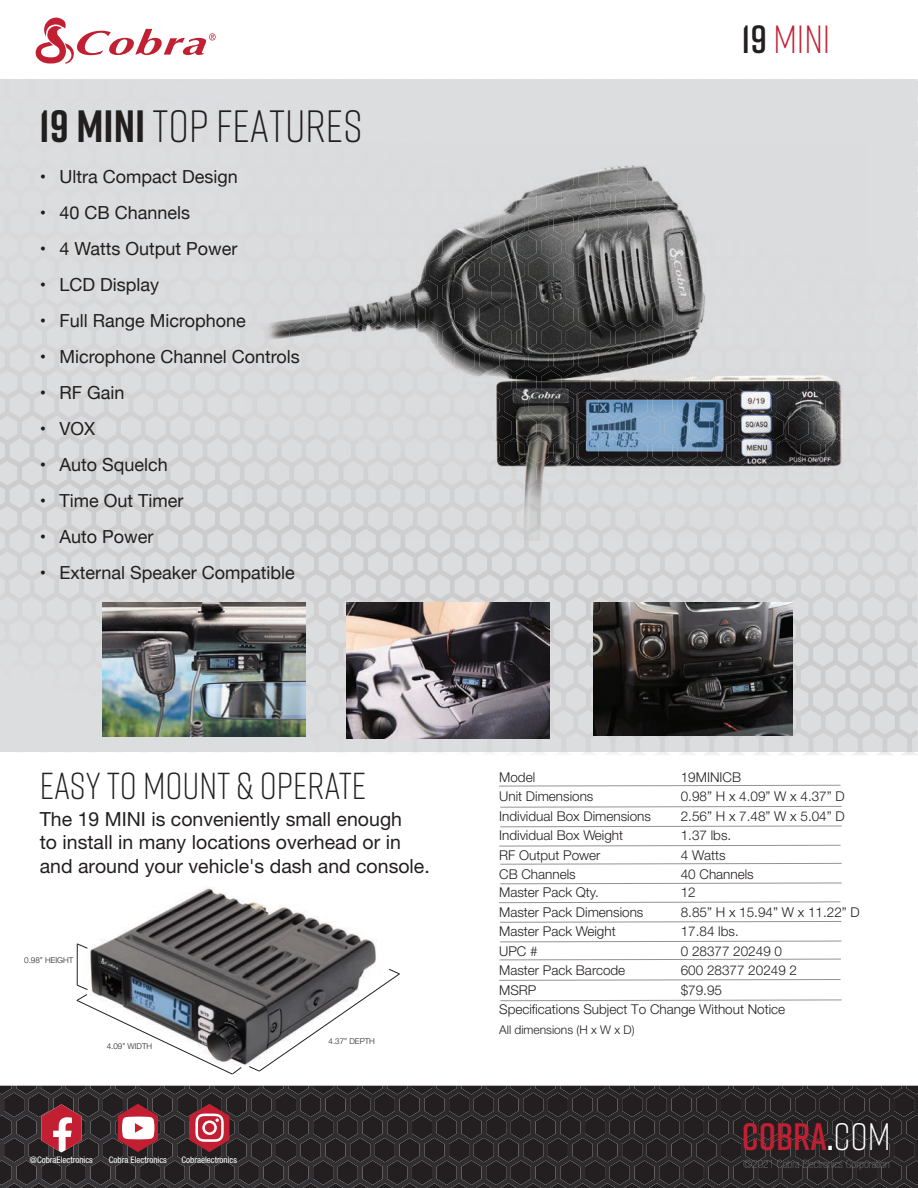
<style>
.page{position:relative;width:918px;height:1188px;background:#fff}
.page>*{position:absolute;margin:0;border:0;box-sizing:border-box;transform-origin:0 0}
.t1{font:300 45.15px "Rift";color:#211e1e}
.t2{font:300 39.3px "Rift";color:#c31f32}
.t3{font:600 38.1px "Rift";color:#c31f32}
.t4{font:300 37.5px "Rift";color:#231f20}
.t5{font:19.5px/23.4px "Helvetica Neue LT Std";color:#231f20}
.t6{font:18px "Helvetica Neue";color:#211e1e}
.t7{font:300 13.5px/19.5px "Helvetica Neue LT Std";color:#231f20}
.t8{font:300 12px "Helvetica Neue LT Std";color:#231f20}
.t9{font:100 condensed 11.4px "Helvetica Neue LT Std";color:#76787b}
.t10{font:condensed 9px "Helvetica Neue LT Std";color:#fff}
.t11{font:300 8.1px "Helvetica Neue LT Std";color:#231f20}
.s1{font-weight:700}
.s2{font-weight:600;color:#231f20}
.s3{color:#fff}
.s4{font-weight:300;color:#fff}
</style>
<div class="page">
<img style="left:0;top:79px;width:269px;height:673px">
<img style="left:864px;top:182px;width:53px;height:570px">
<img style="left:269px;top:541px;width:595px;height:211px">
<img style="left:76px;top:887px;width:301px;height:188px">
<svg style="left:78px;top:944px;width:10px;height:5px"></svg>
<svg style="left:76px;top:985px;width:166px;height:89px"></svg>
<svg style="left:249px;top:969px;width:151px;height:102px"></svg>
<hr style="left:77px;top:944px;width:1px;height:41px;background:#231f20">
<svg style="left:35px;top:17px;width:181px;height:47px"></svg>
<img style="left:0;top:1153px;width:918px;height:35px">
<svg style="left:0;top:1086px;width:918px;height:67px;background:#362b2d"></svg>
<img style="left:103px;top:603px;width:202px;height:134px">
<img style="left:346px;top:603px;width:203px;height:135px">
<img style="left:594px;top:603px;width:199px;height:132px">
<img style="left:244px;top:143px;width:623px;height:149px">
<img style="left:244px;top:292px;width:623px;height:249px">
<svg style="left:499px;top:785px;width:342px;height:1px"></svg>
<svg style="left:500px;top:806px;width:342px;height:2px"></svg>
<svg style="left:500px;top:826px;width:342px;height:1px"></svg>
<svg style="left:499px;top:845px;width:342px;height:1px"></svg>
<svg style="left:500px;top:863px;width:342px;height:2px"></svg>
<svg style="left:500px;top:883px;width:342px;height:1px"></svg>
<svg style="left:499px;top:901px;width:342px;height:2px"></svg>
<svg style="left:500px;top:921px;width:342px;height:2px"></svg>
<svg style="left:500px;top:941px;width:342px;height:1px"></svg>
<svg style="left:499px;top:959px;width:342px;height:1px"></svg>
<svg style="left:499px;top:979px;width:342px;height:2px"></svg>
<svg style="left:500px;top:1000px;width:342px;height:1px"></svg>
<h1 class="t1" style="left:39px;top:95px;width:325px"><span class="s1">19 MINI</span> TOP FEATURES</h1>
<h3 class="t6" style="left:40px;top:164px;width:199px">• Ultra Compact Design</h3>
<h3 class="t6" style="left:40px;top:200px;width:152px">• 40 CB Channels</h3>
<h3 class="t6" style="left:40px;top:236px;width:199px">• 4 Watts Output Power</h3>
<h3 class="t6" style="left:40px;top:272px;width:121px">• LCD Display</h3>
<h3 class="t6" style="left:40px;top:308px;width:207px">• Full Range Microphone</h3>
<h3 class="t6" style="left:40px;top:344px;width:261px">• Microphone Channel Controls</h3>
<h3 class="t6" style="left:40px;top:380px;width:86px">• RF Gain</h3>
<h3 class="t6" style="left:40px;top:416px;width:57px">• VOX</h3>
<h3 class="t6" style="left:40px;top:452px;width:129px">• Auto Squelch</h3>
<h3 class="t6" style="left:40px;top:488px;width:145px">• Time Out Timer</h3>
<h3 class="t6" style="left:40px;top:524px;width:115px">• Auto Power</h3>
<h3 class="t6" style="left:40px;top:560px;width:256px">• External Speaker Compatible</h3>
<h2 class="t2" style="left:741px;top:12px;width:91px"><span class="s2">19</span> MINI</h2>
<h3 class="t4" style="left:40px;top:759px;width:328px">EASY TO MOUNT &amp; OPERATE</h3>
<h3 class="t5" style="left:40px;top:807px;width:392px">The 19 MINI is conveniently small enough<br>to install in many locations overhead or in and around your vehicle's dash and console.</h3>
<p class="t11" style="left:24px;top:955px;width:51px">0.98” HEIGHT</p>
<p class="t11" style="left:107px;top:1041px;width:47px">4.09” WIDTH</p>
<p class="t10" style="left:30px;top:1155px;width:65px">@CobraElectronics</p>
<p class="t10" style="left:109px;top:1155px;width:59px">Cobra Electronics</p>
<p class="t10" style="left:182px;top:1155px;width:57px">Cobraelectronics</p>
<p class="t11" style="left:329px;top:1036px;width:48px">4.37” DEPTH</p>
<p class="t7" style="left:499px;top:767px;width:38px">Model</p>
<p class="t7" style="left:681px;top:767px;width:62px">19MINICB</p>
<p class="t7" style="left:499px;top:786px;width:96px">Unit Dimensions</p>
<p class="t7" style="left:681px;top:786px;width:166px">0.98” H x 4.09” W x 4.37” D</p>
<p class="t7" style="left:499px;top:806px;width:153px">Individual Box Dimensions</p>
<p class="t7" style="left:681px;top:806px;width:166px">2.56” H x 7.48” W x 5.04” D</p>
<p class="t7" style="left:499px;top:825px;width:125px">Individual Box Weight</p>
<p class="t7" style="left:681px;top:825px;width:52px">1.37 lbs.</p>
<p class="t7" style="left:499px;top:845px;width:103px">RF Output Power</p>
<p class="t7" style="left:681px;top:845px;width:46px">4 Watts</p>
<p class="t7" style="left:499px;top:864px;width:78px">CB Channels</p>
<p class="t7" style="left:681px;top:864px;width:75px">40 Channels</p>
<p class="t7" style="left:499px;top:882px;width:101px">Master Pack Qty.</p>
<p class="t7" style="left:681px;top:882px;width:17px">12</p>
<p class="t7" style="left:499px;top:902px;width:146px">Master Pack Dimensions</p>
<p class="t7" style="left:681px;top:902px;width:181px">8.85” H x 15.94” W x 11.22” D</p>
<p class="t7" style="left:499px;top:921px;width:118px">Master Pack Weight</p>
<p class="t7" style="left:681px;top:921px;width:60px">17.84 lbs.</p>
<p class="t7" style="left:499px;top:941px;width:40px">UPC #</p>
<p class="t7" style="left:681px;top:941px;width:103px">0 28377 20249 0</p>
<p class="t7" style="left:499px;top:960px;width:128px">Master Pack Barcode</p>
<p class="t7" style="left:681px;top:960px;width:118px">600 28377 20249 2</p>
<p class="t7" style="left:499px;top:980px;width:39px">MSRP</p>
<p class="t7" style="left:499px;top:980px;width:288px;text-indent:182px">$79.95<br>Specifications Subject To Change Without Notice</p>
<p class="t8" style="left:499px;top:1022px;width:137px">All dimensions (H x W x D)</p>
<h3 class="t3" style="left:742px;top:1110px;width:151px">COBRA<span class="s3">.</span><span class="s4">COM</span></h3>
<p class="t9" style="left:743px;top:1158px;width:148px">©2021 Cobra Electronics Corporation</p>
</div>
